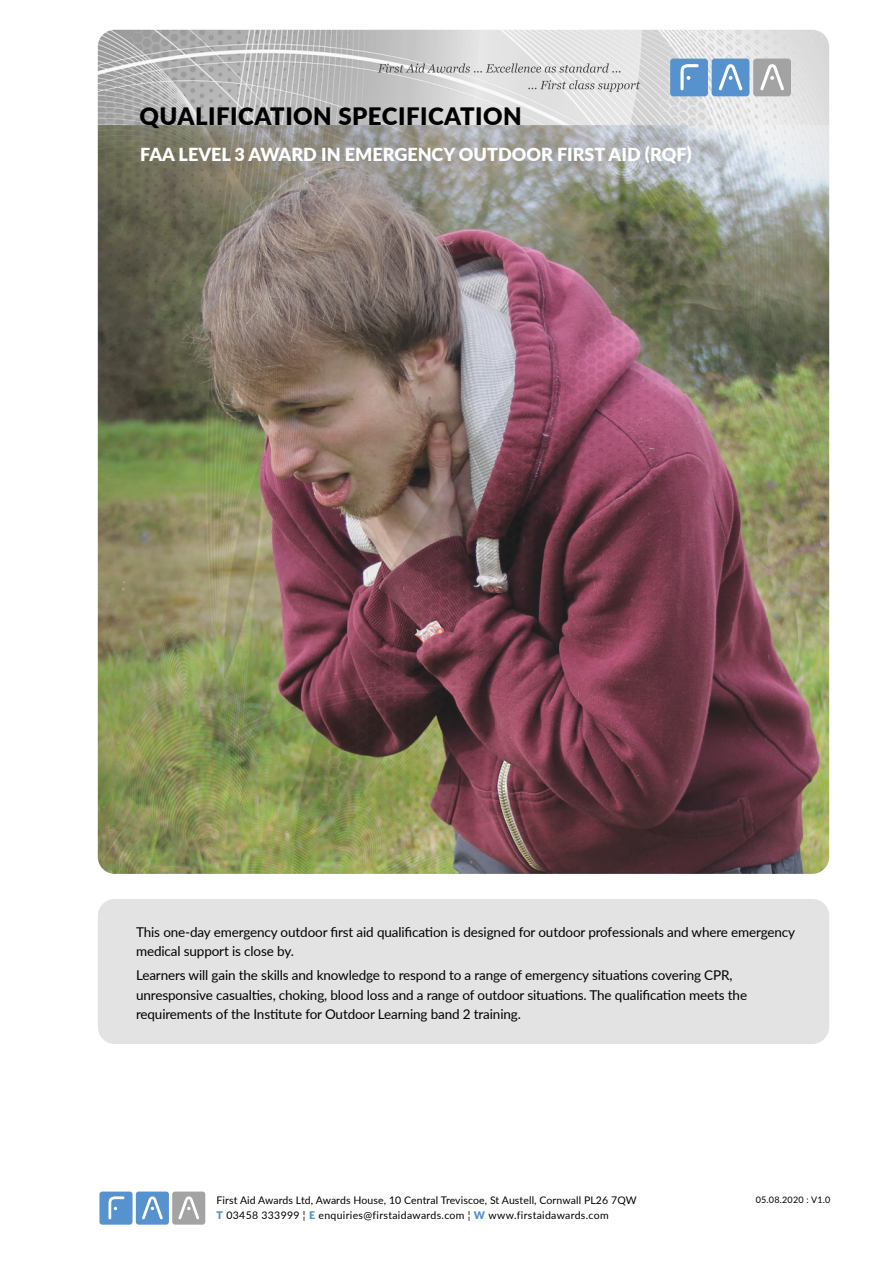
<style>
.page{position:relative;width:893px;height:1263px;background:#fff}
.page>*{position:absolute;margin:0;border:0;box-sizing:border-box;transform-origin:0 0}
.t1{font:900 24px "Lato";letter-spacing:.02em;color:#000}
.t2{font:900 18px "Lato";color:#fff}
.t3{font:13.5px/19.5px "Lato";letter-spacing:-.01em;color:#000}
.t4{font:10.5px "Lato";letter-spacing:.01em;color:#000}
.t5{font:10.5px "Lato";letter-spacing:.03em;color:#000}
.t6{font:9px "Lato";letter-spacing:.025em;color:#000}
.s1{font-weight:900;color:#4f91ce}
</style>
<div class="page">
<div style="left:136px;top:1191px;width:33px;height:33px;background:#5692ce;border-radius:3px"></div>
<div style="left:172px;top:1191px;width:33px;height:33px;background:#a3a3a3;border-radius:3px"></div>
<div style="left:99px;top:1191px;width:34px;height:33px;background:#5692ce;border-radius:3px"></div>
<svg style="left:142px;top:1196px;width:21px;height:23px"></svg>
<svg style="left:178px;top:1196px;width:21px;height:23px"></svg>
<svg style="left:109px;top:1196px;width:15px;height:23px"></svg>
<img style="left:98px;top:30px;width:731px;height:844px">
<div style="left:98px;top:899px;width:731px;height:145px;background:#e3e3e3;border-radius:17px"></div>
<div style="left:712px;top:59px;width:37px;height:37px;background:#5692ce;border-radius:3px"></div>
<div style="left:753px;top:59px;width:38px;height:37px;background:#a3a3a3;border-radius:3px"></div>
<div style="left:670px;top:59px;width:38px;height:37px;background:#5692ce;border-radius:3px"></div>
<svg style="left:719px;top:64px;width:24px;height:27px"></svg>
<svg style="left:760px;top:64px;width:24px;height:27px"></svg>
<svg style="left:680px;top:64px;width:19px;height:26px"></svg>
<svg style="left:528px;top:80px;width:112px;height:12px"></svg>
<svg style="left:378px;top:63px;width:242px;height:10px;background:#c0c0c0"></svg>
<h1 class="t1" style="left:140px;top:99px;width:384px">QUALIFICATION SPECIFICATION</h1>
<h2 class="t2" style="left:140px;top:141px;width:553px">FAA LEVEL 3 AWARD IN EMERGENCY OUTDOOR FIRST AID (RQF)</h2>
<p class="t3" style="left:136px;top:921px;width:661px">This one-day emergency outdoor first aid qualification is designed for outdoor professionals and where emergency medical support is close by.</p>
<p class="t3" style="left:136px;top:965px;width:613px">Learners will gain the skills and knowledge to respond to a range of emergency situations covering CPR, unresponsive casualties, choking, blood loss and a range of outdoor situations. The qualification meets the requirements of the Institute for Outdoor Learning band 2 training.</p>
<p class="t4" style="left:217px;top:1193px;width:422px">First Aid Awards Ltd, Awards House, 10 Central Treviscoe, St Austell, Cornwall PL26 7QW</p>
<p class="t6" style="left:756px;top:1193px;width:76px">05.08.2020 : V1.0</p>
<p class="t5" style="left:217px;top:1208px;width:394px"><span class="s1">T</span> 03458 333999 ¦ <span class="s1">E</span> enquiries@firstaidawards.com ¦ <span class="s1">W</span> www.firstaidawards.com</p>
</div>
